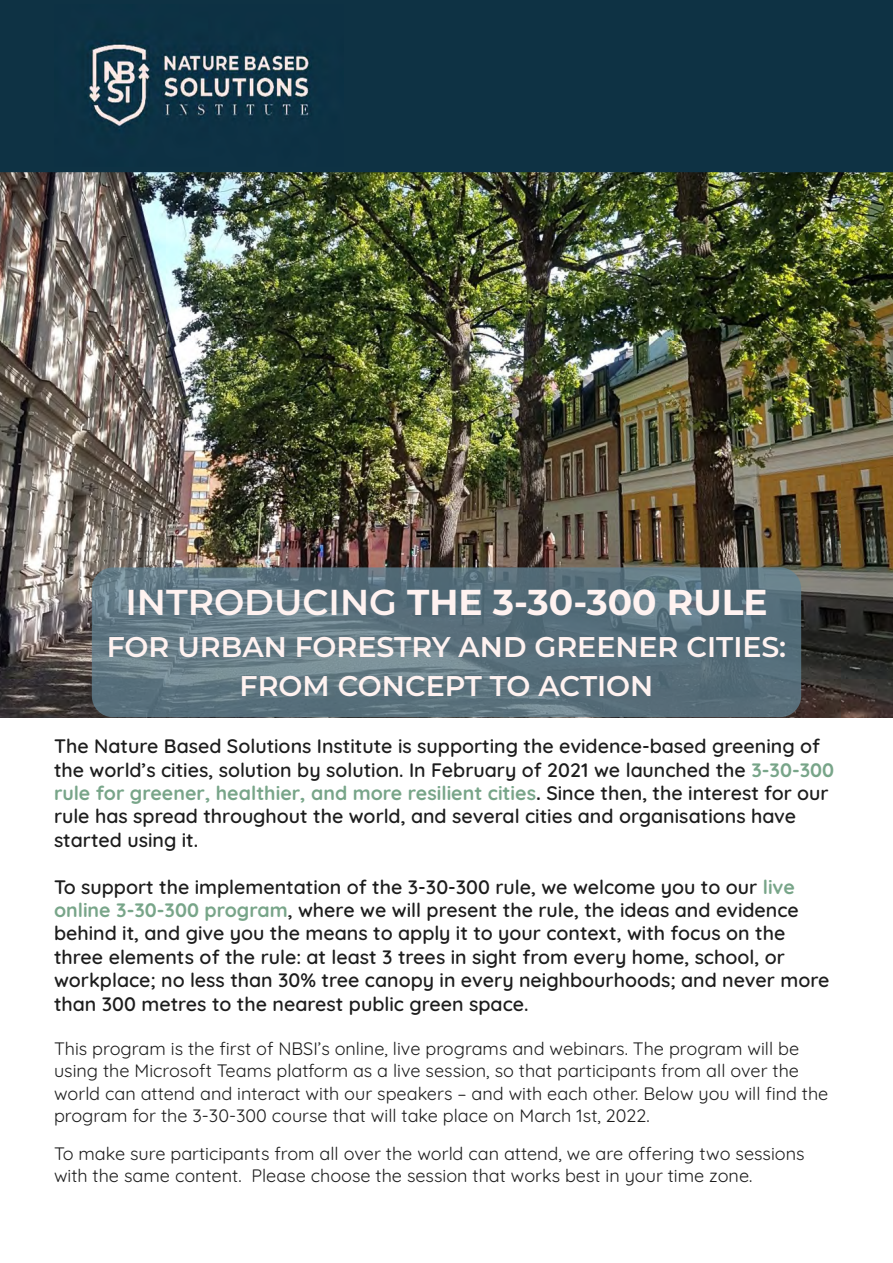
<style>
.page{position:relative;width:893px;height:1263px;background:#fff}
.page>*{position:absolute;margin:0;border:0;box-sizing:border-box;transform-origin:0 0}
.t1{font:700 36px "Montserrat";color:#fff2f0}
.t2{font:600 28.5px/38.8px "Montserrat";color:#fff2f0;text-align:center}
.t3{font:600 19.5px/23.4px "Quicksand";color:#1d1d1d}
.t4{font:18px/22.5px "Quicksand";color:#1d1d1d}
.s1{font-weight:600}
.s2{font-weight:700;color:#78a589}
.s3{font-weight:700}
</style>
<div class="page">
<img style="left:0;top:172px;width:893px;height:545px">
<div style="left:0;top:0;width:893px;height:172px;background:#0e3244"></div>
<svg style="left:92px;top:567px;width:709px;height:150px;background:#5d7480"></svg>
<img style="left:54px;top:4px;width:289px;height:163px">
<h1 class="t1" style="left:125px;top:576px;width:644px"><span class="s1">INTRODUCING</span> THE 3-30-300 RULE</h1>
<h2 class="t2" style="left:107px;top:626px;width:681px">FOR URBAN FORESTRY AND GREENER CITIES:<br>FROM CONCEPT TO ACTION</h2>
<p class="t3" style="left:54px;top:733px;width:782px">The Nature Based Solutions Institute is supporting the evidence-based greening of the world’s cities, solution by solution. In February of 2021 we launched the <span class="s2">3-30-300 rule for greener, healthier, and more resilient cities</span><span class="s3">.</span> Since then, the interest for our rule has spread throughout the world, and several cities and organisations have started using it.</p>
<p class="t3" style="left:54px;top:873px;width:777px">To support the implementation of the 3-30-300 rule, we welcome you to our <span class="s2">live online 3-30-300 program</span>, where we will present the rule, the ideas and evidence behind it, and give you the means to apply it to your context, with focus on the three elements of the rule: at least 3 trees in sight from every home, school, or workplace; no less than 30% tree canopy in every neighbourhoods; and never more than 300 metres to the nearest public green space.</p>
<p class="t4" style="left:54px;top:1035px;width:776px">This program is the first of NBSI’s online, live programs and webinars. The program will be using the Microsoft Teams platform as a live session, so that participants from all over the world can attend and interact with our speakers – and with each other. Below you will find the program for the 3-30-300 course that will take place on March 1st, 2022.</p>
<p class="t4" style="left:54px;top:1140px;width:752px">To make sure participants from all over the world can attend, we are offering two sessions with the same content. Please choose the session that works best in your time zone.</p>
</div>
